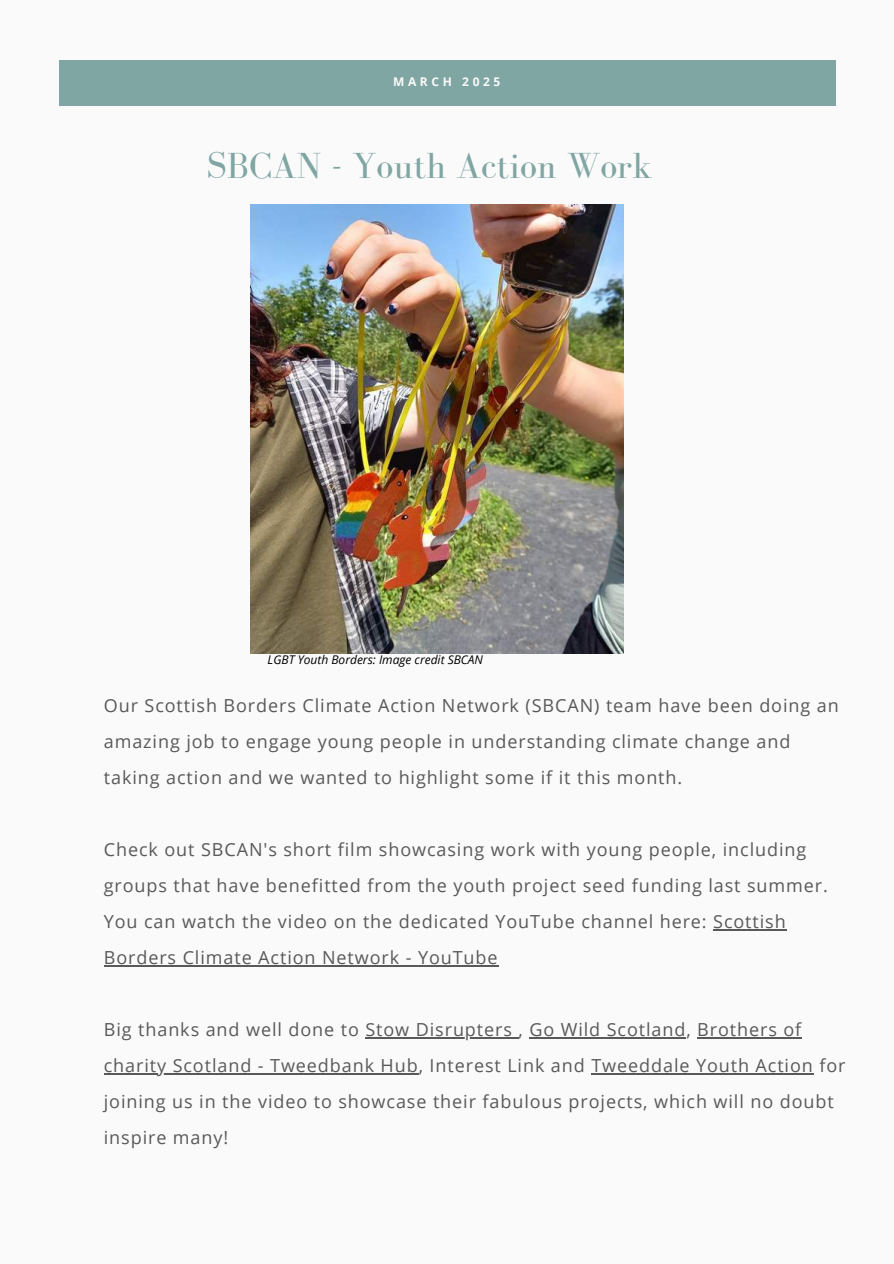
<style>
.page{position:relative;width:894px;height:1264px;background:#fff}
.page>*{position:absolute;margin:0;border:0;box-sizing:border-box;transform-origin:0 0}
.t1{font:37.35px "Bodoni FLF";color:#80a6a3}
.t2{font:18px/36px "Open Sans";letter-spacing:.05em;color:#595959}
.t3{font:italic 12px "Open Sans";color:#000}
.t4{font:700 12px "Open Sans";letter-spacing:.3em;color:#fafafa}
</style>
<div class="page">
<div style="left:0;top:0;width:893px;height:1263px;background:#fafafa"></div>
<div style="left:59px;top:60px;width:776px;height:45px;background:#80a6a3"></div>
<img style="left:251px;top:204px;width:372px;height:449px">
<hr style="left:713px;top:929px;width:73px;height:1px;background:#595959">
<hr style="left:104px;top:965px;width:394px;height:1px;background:#595959">
<hr style="left:365px;top:1037px;width:153px;height:1px;background:#595959">
<hr style="left:529px;top:1037px;width:157px;height:1px;background:#595959">
<hr style="left:697px;top:1037px;width:105px;height:1px;background:#595959">
<hr style="left:104px;top:1073px;width:314px;height:1px;background:#595959">
<hr style="left:591px;top:1073px;width:222px;height:1px;background:#595959">
<p class="t4" style="left:393px;top:73px;width:109px">MARCH 2025</p>
<h1 class="t1" style="left:206px;top:145px;width:447px">SBCAN - Youth Action Work</h1>
<p class="t3" style="left:267px;top:652px;width:217px">LGBT Youth Borders: Image credit SBCAN</p>
<p class="t2" style="left:104px;top:687px;width:736px">Our Scottish Borders Climate Action Network (SBCAN) team have been doing an amazing job to engage young people in understanding climate change and taking action and we wanted to highlight some if it this month.</p>
<p class="t2" style="left:104px;top:831px;width:725px">Check out SBCAN's short film showcasing work with young people, including groups that have benefitted from the youth project seed funding last summer.<br>You can watch the video on the dedicated YouTube channel here: Scottish Borders Climate Action Network - YouTube</p>
<p class="t2" style="left:104px;top:1011px;width:743px">Big thanks and well done to Stow Disrupters , Go Wild Scotland, Brothers of charity Scotland - Tweedbank Hub, Interest Link and Tweeddale Youth Action for joining us in the video to showcase their fabulous projects, which will no doubt inspire many!</p>
</div>
